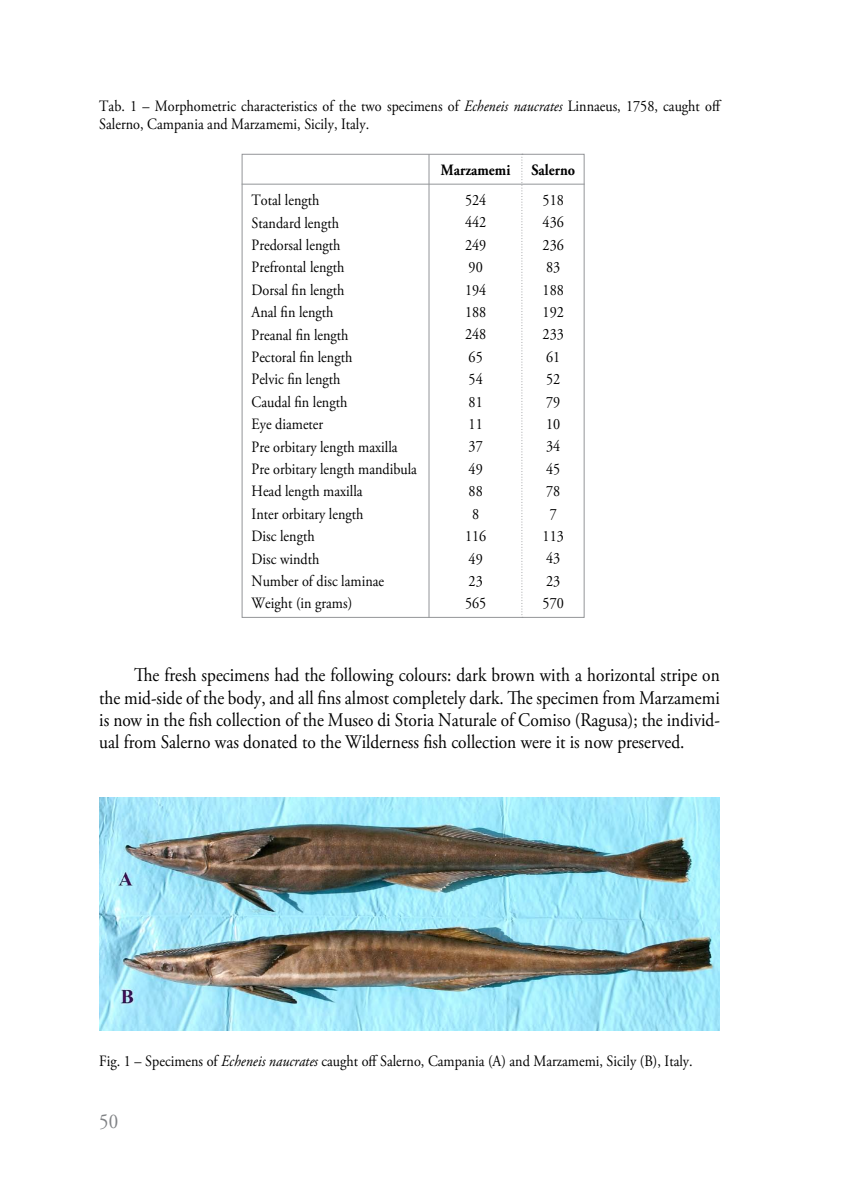
<style>
.page{position:relative;width:844px;height:1191px;background:#fff}
.page>*{position:absolute;margin:0;border:0;box-sizing:border-box;transform-origin:0 0}
.t1{font:21px "Adobe Garamond Pro";color:#808285;scale:.9 1}
.t2{font:19.25px/22.2px "Adobe Garamond Pro";color:#000;text-align:justify;scale:.9 1}
.t3{font:15.75px/22.4px "Adobe Garamond Pro";color:#000;scale:.9 1}
.t4{font:700 15.75px "Adobe Garamond Pro";color:#000;scale:.9 1}
.s1{font-style:italic}
</style>
<div class="page">
<div style="left:241px;top:154px;width:343px;height:464px;border:1px solid #939598"></div>
<hr style="left:241px;top:184px;width:343px;height:1px;background:#939598">
<hr style="left:428px;top:154px;width:1px;height:464px;background:#939598">
<svg style="left:521px;top:154px;width:1px;height:464px"></svg>
<img style="left:99px;top:797px;width:620px;height:233px">
<p class="t3" style="left:99px;top:97px;width:692px;line-height:18.4px">Tab. 1 – Morphometric characteristics of the two specimens of <span class="s1">Echeneis naucrates</span> Linnaeus, 1758, caught off<br>Salerno, Campania and Marzamemi, Sicily, Italy.</p>
<p class="t4" style="left:441px;top:161px;width:79px">Marzamemi</p>
<p class="t4" style="left:531px;top:161px;width:50px">Salerno</p>
<p class="t3" style="left:251px;top:189px;width:185px">Total length<br>Standard length<br>Predorsal length<br>Prefrontal length<br>Dorsal fin length<br>Anal fin length<br>Preanal fin length<br>Pectoral fin length<br>Pelvic fin length<br>Caudal fin length<br>Eye diameter<br>Pre orbitary length maxilla<br>Pre orbitary length mandibula<br>Head length maxilla<br>Inter orbitary length<br>Disc length<br>Disc windth<br>Number of disc laminae<br>Weight (in grams)</p>
<p class="t3" style="left:465px;top:189px;width:25px;text-align:center">524<br>442<br>249<br>90<br>194<br>188<br>248<br>65<br>54<br>81<br>11<br>37<br>49<br>88<br>8<br>116<br>49<br>23<br>565</p>
<p class="t3" style="left:542px;top:189px;width:25px;text-align:center">518<br>436<br>236<br>83<br>188<br>192<br>233<br>61<br>52<br>79<br>10<br>34<br>45<br>78<br>7<br>113<br>43<br>23<br>570</p>
<p class="t2" style="left:99px;top:665px;width:691px;text-indent:35px">The fresh specimens had the following colours: dark brown with a horizontal stripe on the mid-side of the body, and all fins almost completely dark. The specimen from Marzamemi is now in the fish collection of the Museo di Storia Naturale of Comiso (Ragusa); the individ&shy;ual from Salerno was donated to the Wilderness fish collection were it is now preserved.</p>
<p class="t3" style="left:99px;top:1050px;width:660px">Fig. 1 – Specimens of <span class="s1">Echeneis naucrates</span> caught off Salerno, Campania (A) and Marzamemi, Sicily (B), Italy.</p>
<h1 class="t1" style="left:99px;top:1109px;width:22px">50</h1>
</div>
